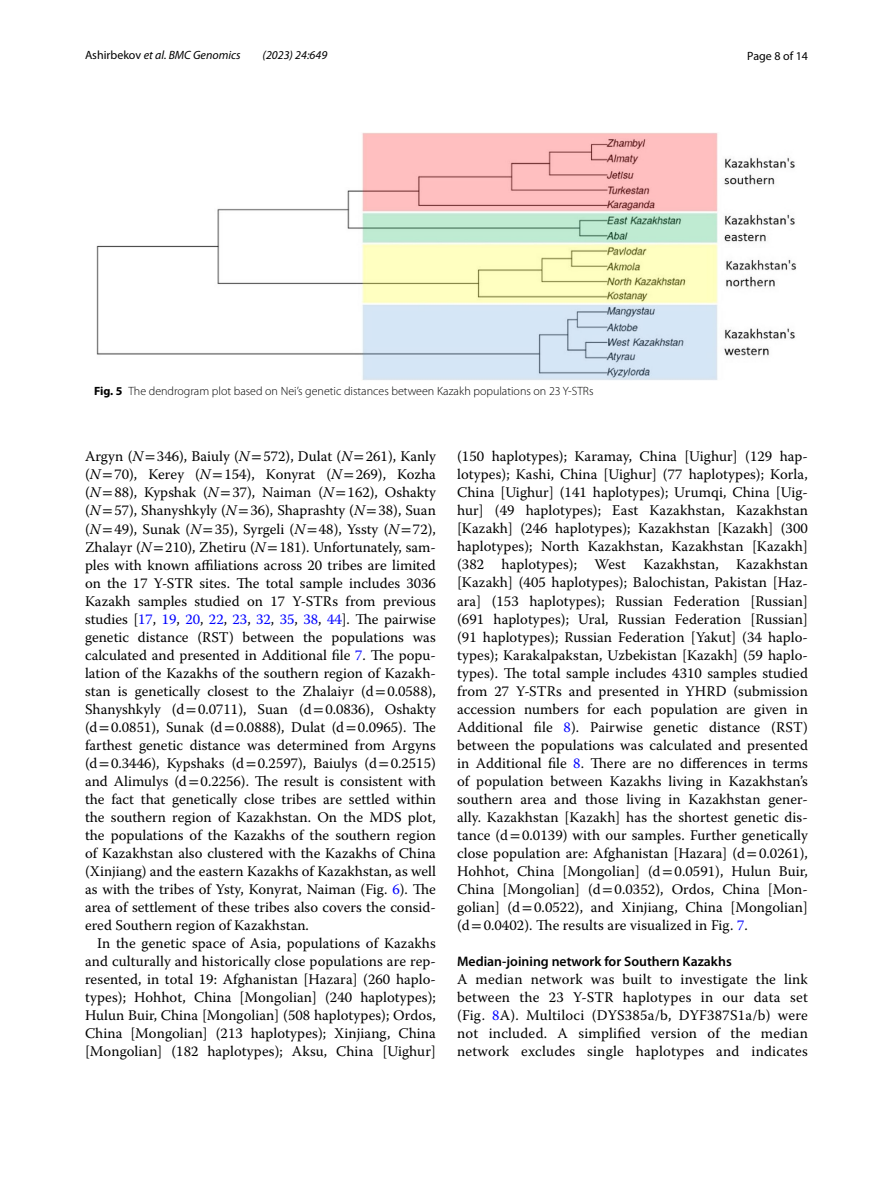
<style>
.page{position:relative;width:893px;height:1187px;background:#fff}
.page>*{position:absolute;margin:0;border:0;box-sizing:border-box;transform-origin:0 0}
.t1{font:14.7px/18px "Warnock Pro";letter-spacing:.005em;color:#000;text-align:justify}
.t2{font:600 13.8px "Myriad Pro";color:#000}
.t3{font:300 12px "Myriad Pro";color:#000}
.t4{font:italic 12px "Myriad Pro";color:#000}
.t5{font:12px "Myriad Pro";color:#000}
.s1{font-style:normal}
.s2{font-weight:700}
.s3{font-style:italic}
.s4{font-family:"STIX"}
.s5{color:#00f}
</style>
<div class="page">
<img style="left:96px;top:133px;width:700px;height:247px">
<p class="t4" style="left:85px;top:48px;width:157px"><span class="s1">Ashirbekov</span> et al. BMC Genomics</p>
<p class="t4" style="left:263px;top:48px;width:66px">(2023) 24:649</p>
<p class="t5" style="left:747px;top:48px;width:62px">Page 8 of 14</p>
<p class="t3" style="left:94px;top:385px;width:501px"><span class="s2">Fig. 5</span> The dendrogram plot based on Nei’s genetic distances between Kazakh populations on 23 Y-STRs</p>
<p class="t1" style="left:85px;top:447px;width:352px">Argyn (<span class="s3">N</span><span class="s4">=</span>346), Baiuly (<span class="s3">N</span><span class="s4">=</span>572), Dulat (<span class="s3">N</span><span class="s4">=</span>261), Kanly (<span class="s3">N</span><span class="s4">=</span>70), Kerey (<span class="s3">N</span><span class="s4">=</span>154), Konyrat (<span class="s3">N</span><span class="s4">=</span>269), Kozha (<span class="s3">N</span><span class="s4">=</span>88), Kypshak (<span class="s3">N</span><span class="s4">=</span>37), Naiman (<span class="s3">N</span><span class="s4">=</span>162), Oshakty (<span class="s3">N</span><span class="s4">=</span>57), Shanyshkyly (<span class="s3">N</span><span class="s4">=</span>36), Shaprashty (<span class="s3">N</span><span class="s4">=</span>38), Suan (<span class="s3">N</span><span class="s4">=</span>49), Sunak (<span class="s3">N</span><span class="s4">=</span>35), Syrgeli (<span class="s3">N</span><span class="s4">=</span>48), Yssty (<span class="s3">N</span><span class="s4">=</span>72), Zhalayr (<span class="s3">N</span><span class="s4">=</span>210), Zhetiru (<span class="s3">N</span><span class="s4">=</span>181). Unfortunately, sam&shy;ples with known affiliations across 20 tribes are limited on the 17 Y-STR sites. The total sample includes 3036<br>Kazakh samples studied on 17 Y-STRs from previous studies [<span class="s5">17</span>, <span class="s5">19</span>, <span class="s5">20</span>, <span class="s5">22</span>, <span class="s5">23</span>, <span class="s5">32</span>, <span class="s5">35</span>, <span class="s5">38</span>, <span class="s5">44</span>]. The pairwise genetic distance (RST) between the populations was calculated and presented in Additional file <span class="s5">7</span>. The popu&shy;lation of the Kazakhs of the southern region of Kazakh&shy;stan is genetically closest to the Zhalaiyr (d<span class="s4">=</span>0.0588), Shanyshkyly (d<span class="s4">=</span>0.0711), Suan (d<span class="s4">=</span>0.0836), Oshakty (d<span class="s4">=</span>0.0851), Sunak (d<span class="s4">=</span>0.0888), Dulat (d<span class="s4">=</span>0.0965). The farthest genetic distance was determined from Argyns (d<span class="s4">=</span>0.3446), Kypshaks (d<span class="s4">=</span>0.2597), Baiulys (d<span class="s4">=</span>0.2515) and Alimulys (d<span class="s4">=</span>0.2256). The result is consistent with the fact that genetically close tribes are settled within the southern region of Kazakhstan. On the MDS plot, the populations of the Kazakhs of the southern region of Kazakhstan also clustered with the Kazakhs of China (Xinjiang) and the eastern Kazakhs of Kazakhstan, as well as with the tribes of Ysty, Konyrat, Naiman (Fig. <span class="s5">6</span>). The area of settlement of these tribes also covers the consid&shy;ered Southern region of Kazakhstan.</p>
<p class="t1" style="left:85px;top:933px;width:352px;text-indent:12px">In the genetic space of Asia, populations of Kazakhs and culturally and historically close populations are rep&shy;resented, in total 19: Afghanistan [Hazara] (260 haplo&shy;types); Hohhot, China [Mongolian] (240 haplotypes); Hulun Buir, China [Mongolian] (508 haplotypes); Ordos, China [Mongolian] (213 haplotypes); Xinjiang, China [Mongolian] (182 haplotypes); Aksu, China [Uighur]</p>
<p class="t1" style="left:457px;top:447px;width:352px">(150 haplotypes); Karamay, China [Uighur] (129 hap&shy;lotypes); Kashi, China [Uighur] (77 haplotypes); Korla, China [Uighur] (141 haplotypes); Urumqi, China [Uig&shy;hur] (49 haplotypes); East Kazakhstan, Kazakhstan [Kazakh] (246 haplotypes); Kazakhstan [Kazakh] (300 haplotypes); North Kazakhstan, Kazakhstan [Kazakh] (382 haplotypes); West Kazakhstan, Kazakhstan [Kazakh] (405 haplotypes); Balochistan, Pakistan [Haz&shy;ara] (153 haplotypes); Russian Federation [Russian] (691 haplotypes); Ural, Russian Federation [Russian] (91 haplotypes); Russian Federation [Yakut] (34 haplo&shy;types); Karakalpakstan, Uzbekistan [Kazakh] (59 haplo&shy;types). The total sample includes 4310 samples studied from 27 Y-STRs and presented in YHRD (submission accession numbers for each population are given in Additional file <span class="s5">8</span>). Pairwise genetic distance (RST) between the populations was calculated and presented in Additional file <span class="s5">8</span>. There are no differences in terms of population between Kazakhs living in Kazakhstan’s southern area and those living in Kazakhstan gener&shy;ally. Kazakhstan [Kazakh] has the shortest genetic dis&shy;tance (d<span class="s4">=</span>0.0139) with our samples. Further genetically close population are: Afghanistan [Hazara] (d<span class="s4">=</span>0.0261), Hohhot, China [Mongolian] (d<span class="s4">=</span>0.0591), Hulun Buir, China [Mongolian] (d<span class="s4">=</span>0.0352), Ordos, China [Mon&shy;golian] (d<span class="s4">=</span>0.0522), and Xinjiang, China [Mongolian] (d<span class="s4">=</span>0.0402). The results are visualized in Fig. <span class="s5">7</span>.</p>
<p class="t2" style="left:457px;top:952px;width:276px">Median‑joining network for Southern Kazakhs</p>
<p class="t1" style="left:457px;top:969px;width:352px">A median network was built to investigate the link between the 23 Y-STR haplotypes in our data set (Fig. <span class="s5">8</span>A). Multiloci (DYS385a/b, DYF387S1a/b) were not included. A simplified version of the median network excludes single haplotypes and indicates</p>
</div>
